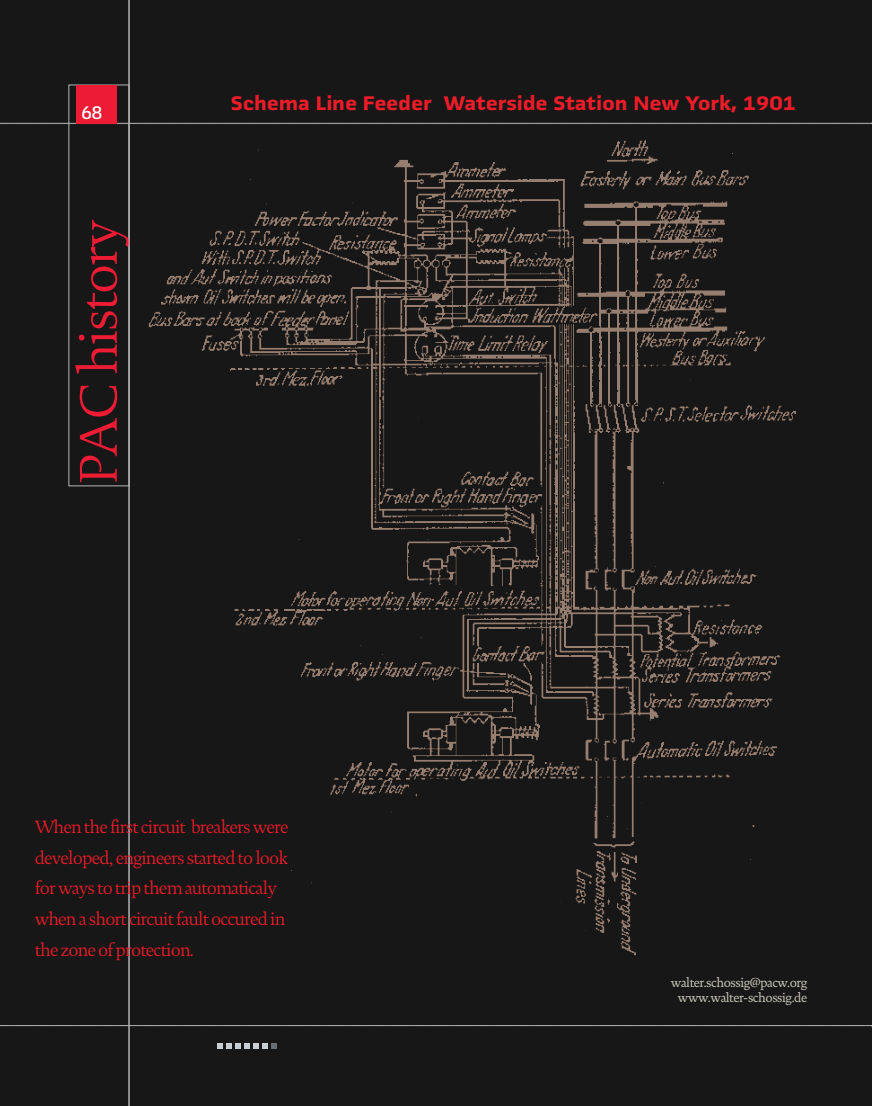
<style>
.page{position:relative;width:872px;height:1106px;background:#171717}
.page>*{position:absolute;margin:0;border:0;box-sizing:border-box;transform-origin:0 0}
.t1{font:54px "DTL Documenta T Light";letter-spacing:-.02em;color:#ed1b34}
.t2{font:800 21px "Fletch";letter-spacing:-.01em;color:#ed1c29}
.t3{font:19.5px "Fletch";color:#fff}
.t4{font:18px/30.9px "DTL Documenta T Light";letter-spacing:-.025em;color:#ed1c29}
.t5{font:13.2px/15.5px "DTL Documenta TOT";letter-spacing:-.035em;color:#dcdac8;text-align:center}
</style>
<div class="page">
<img style="left:148px;top:139px;width:649px;height:817px">
<svg style="left:217px;top:1043px;width:60px;height:5px"></svg>
<svg style="left:0;top:123px;width:872px;height:1px"></svg>
<hr style="left:129px;top:0;width:1px;height:1106px;background:#b2b4b6">
<div style="left:69px;top:85px;width:60px;height:401px;border:1px solid #b2b4b6"></div>
<svg style="left:0;top:1025px;width:872px;height:1px"></svg>
<div style="left:76px;top:85px;width:40px;height:38px;background:#ed1b34"></div>
<div style="left:77px;top:85px;width:40px;height:38px;background:#ed1b34"></div>
<p class="t3" style="left:81px;top:102px;width:23px">68</p>
<p class="t2" style="left:231px;top:92px;width:567px">Schema Line Feeder Waterside Station New York, 1901</p>
<h1 class="t1" style="left:67px;top:484px;width:265px;rotate:-90deg">PAC history</h1>
<p class="t4" style="left:35px;top:811px;width:255px">When the first circuit breakers were developed, engineers started to look for ways to trip them automaticaly when a short circuit fault occured in the zone of protection.</p>
<p class="t5" style="left:670px;top:974px;width:138px">walter.schossig@pacw.org www.walter-schossig.de</p>
</div>
